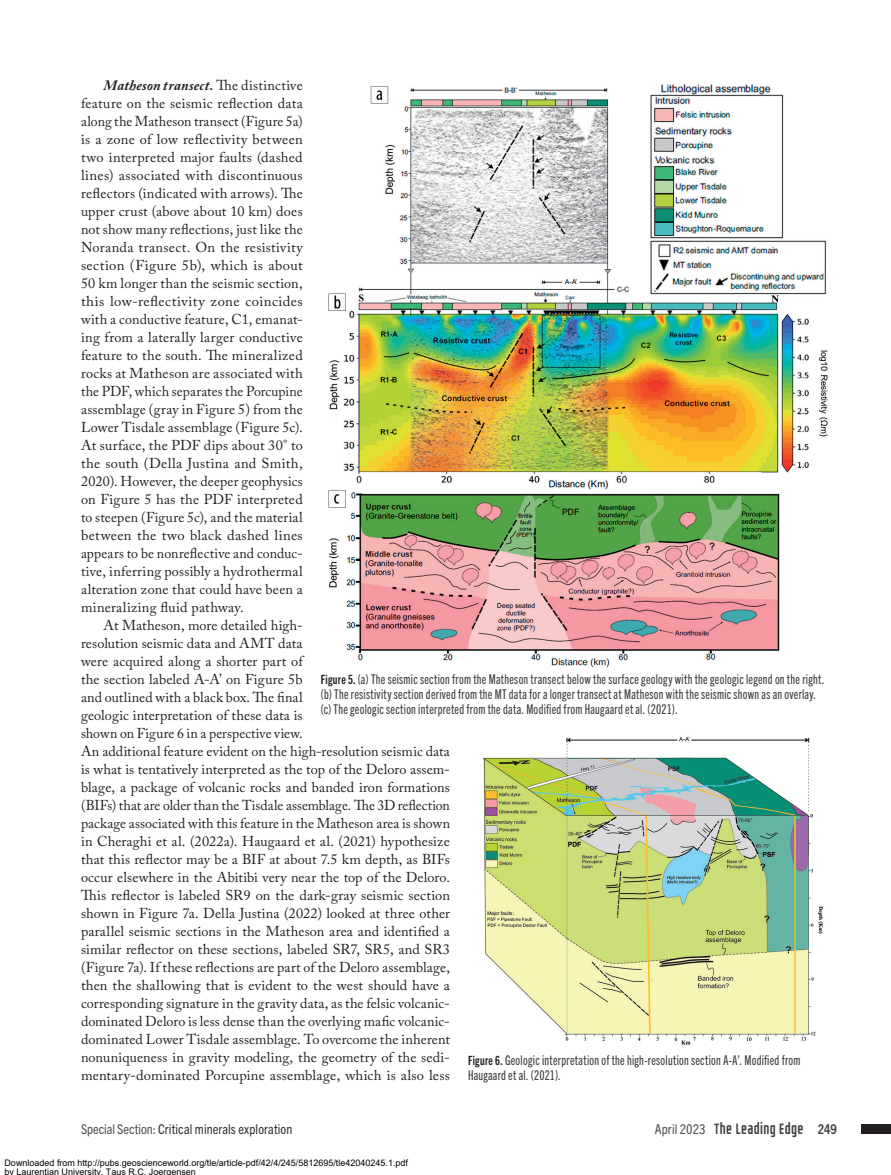
<style>
.page{position:relative;width:891px;height:1175px;background:#fff}
.page>*{position:absolute;margin:0;border:0;box-sizing:border-box;transform-origin:0 0}
.t1{font:15px "GROTESKIA";letter-spacing:.01em;color:#3e3e3f}
.Body{font:14.25px/18px "Adobe Caslon Pro";letter-spacing:.01em;color:#231f20;text-align:justify}
.Caption_-_Trade_Goth{font:13.5px/15px "Trade Gothic Next LT Pro Cm";letter-spacing:.02em;color:#3e3e3f}
.t2{font:condensed 13.5px "Trade Gothic Next LT Pro";letter-spacing:.005em;color:#312f30}
.t3{font:9px/9px "Arial";color:#000}
.s1{font-weight:700;font-style:italic}
.s2{font-family:"Trade Gothic Next LT Pro Bd Cm";font-size:12.75px;color:#231f20}
.s3{color:#4b4c4d}
.s4{font-family:"Trade Gothic Next LT Pro";font-stretch:condensed;font-size:13.5px;color:#4b4c4d}
.s5{font-family:"Trade Gothic Next LT Pro";font-weight:700;font-stretch:condensed;font-size:13.5px}
</style>
<div class="page">
<img style="left:328px;top:84px;width:500px;height:584px">
<img style="left:483px;top:737px;width:340px;height:308px">
<div style="left:861px;top:1124px;width:30px;height:9px;background:#231f20"></div>
<p class="Body" style="left:81px;top:76px;width:223px;text-indent:22px"><span class="s1">Matheson transect.</span> The distinctive feature on the seismic reflection data along the Matheson transect (Figure 5a) is a zone of low reflectivity between two interpreted major faults (dashed lines) associated with discontinuous reflectors (indicated with arrows). The upper crust (above about 10 km) does not show many reflections, just like the Noranda transect. On the resistivity section (Figure 5b), which is about 50 km longer than the seismic section, this low-reflectivity zone coincides with a conductive feature, C1, emanat&shy;ing from a laterally larger conductive feature to the south. The mineralized rocks at Matheson are associated with the PDF, which separates the Porcupine assemblage (gray in Figure 5) from the Lower Tisdale assemblage (Figure 5c).<br>At surface, the PDF dips about 30° to the south (Della Justina and Smith, 2020). However, the deeper geophysics on Figure 5 has the PDF interpreted to steepen (Figure 5c), and the material between the two black dashed lines appears to be nonreflective and conduc&shy;tive, inferring possibly a hydrothermal alteration zone that could have been a mineralizing fluid pathway.</p>
<p class="Body" style="left:81px;top:616px;width:371px;text-align:left;text-indent:22px">At Matheson, more detailed high-<br>resolution seismic data and AMT data<br>were acquired along a shorter part of<br>the section labeled A-A’ on Figure 5b<br>and outlined with a black box. The final<br>geologic interpretation of these data is<br>shown on Figure 6 in a perspective view.<br>An additional feature evident on the high-resolution seismic data is what is tentatively interpreted as the top of the Deloro assem&shy;blage, a package of volcanic rocks and banded iron formations (BIFs) that are older than the Tisdale assemblage. The 3D reflection package associated with this feature in the Matheson area is shown in Cheraghi et al. (2022a). Haugaard et al. (2021) hypothesize that this reflector may be a BIF at about 7.5 km depth, as BIFs occur elsewhere in the Abitibi very near the top of the Deloro.<br>This reflector is labeled SR9 on the dark-gray seismic section shown in Figure 7a. Della Justina (2022) looked at three other parallel seismic sections in the Matheson area and identified a similar reflector on these sections, labeled SR7, SR5, and SR3 (Figure 7a). If these reflections are part of the Deloro assemblage, then the shallowing that is evident to the west should have a corresponding signature in the gravity data, as the felsic volcanic&shy;dominated Deloro is less dense than the overlying mafic volcanic&shy;dominated Lower Tisdale assemblage. To overcome the inherent nonuniqueness in gravity modeling, the geometry of the sedi&shy;mentary-dominated Porcupine assemblage, which is also less</p>
<p class="Caption_-_Trade_Goth" style="left:321px;top:671px;width:505px"><span class="s2">Figure 5.</span> (a) The seismic section from the Matheson transect below the surface geology with the geologic legend on the right. (b) The resistivity section derived from the MT data for a longer transect at Matheson with the seismic shown as an overlay. (c) The geologic section interpreted from the data. Modified from Haugaard et al. (2021).</p>
<p class="Caption_-_Trade_Goth" style="left:468px;top:1052px;width:334px"><span class="s2">Figure 6.</span> Geologic interpretation of the high-resolution section A-A’. Modified from<br>Haugaard et al. (2021).</p>
<p class="t2" style="left:81px;top:1119px;width:213px"><span class="s3">Special Section:</span> Critical minerals exploration</p>
<p class="t1" style="left:655px;top:1120px;width:184px"><span class="s4">April 2023</span> <span class="s3">T</span>he Leading Edge <span class="s5">249</span></p>
<p class="t3" style="left:4px;top:1159px;width:405px">Downloaded from http://pubs.geoscienceworld.org/tle/article-pdf/42/4/245/5812695/tle42040245.1.pdf by Laurentian University Taus R.C. Joergensen</p>
</div>
